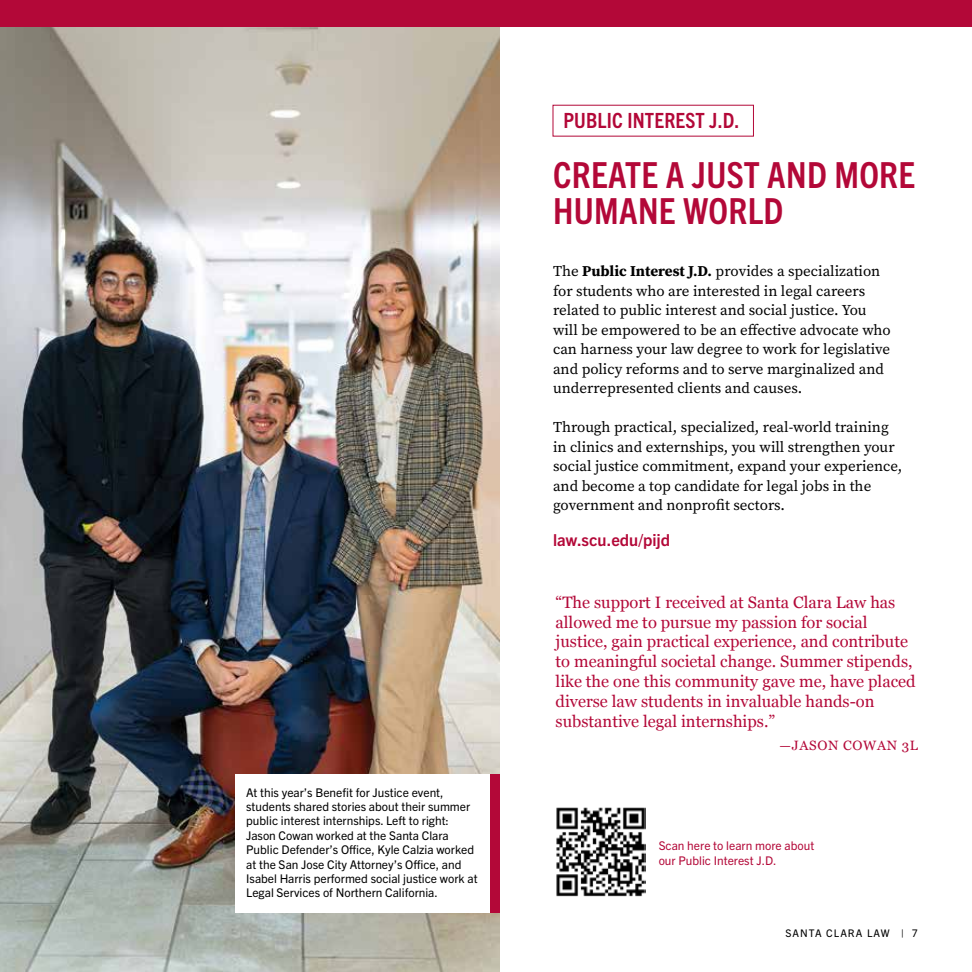
<style>
.page{position:relative;width:972px;height:972px;background:#fff}
.page>*{position:absolute;margin:0;border:0;box-sizing:border-box;transform-origin:0 0}
.t1{font:700 condensed 36px/36px "Trade Gothic Next LT Pro";letter-spacing:.01em;color:#b30838}
.t2{font:700 condensed 21px "Trade Gothic Next LT Pro";letter-spacing:.01em;color:#b30838}
.t3{font:16.5px/19.8px "Georgia";color:#b30838}
.t4{font:700 16.5px "Trade Gothic Next LT Pro";color:#b30838}
.t5{font:15px/19.5px "Source Serif Pro";color:#000}
.t6{font:13.5px "Georgia";letter-spacing:.05em;color:#b30838}
.t7{font:12px/14.4px "Trade Gothic Next LT Pro";color:#000}
.t8{font:12px/14.4px "Trade Gothic Next LT Pro";color:#b30838}
.t9{font:10.5px "Trade Gothic Next LT Pro";letter-spacing:.1em;color:#000}
.s1{font-weight:700}
</style>
<div class="page">
<img style="left:1px;top:27px;width:499px;height:945px">
<img style="left:0;top:27px;width:1px;height:945px">
<div style="left:0;top:0;width:972px;height:27px;background:#b30838"></div>
<img style="left:556px;top:807px;width:90px;height:89px">
<div style="left:235px;top:775px;width:265px;height:138px;background:#fff"></div>
<div style="left:490px;top:775px;width:10px;height:138px;background:#b30838"></div>
<p class="t7" style="left:246px;top:784px;width:233px">At this year’s Benefit for Justice event, students shared stories about their summer public interest internships. Left to right:<br>Jason Cowan worked at the Santa Clara Public Defender’s Office, Kyle Calzia worked at the San Jose City Attorney’s Office, and Isabel Harris performed social justice work at Legal Services of Northern California.</p>
<h2 class="t2" style="left:563px;top:106px;width:178px">PUBLIC INTEREST J.D.</h2>
<h1 class="t1" style="left:553px;top:154px;width:364px">CREATE A JUST AND MORE<br>HUMANE WORLD</h1>
<p class="t5" style="left:553px;top:262px;width:339px">The <span class="s1">Public Interest J.D.</span> provides a specialization for students who are interested in legal careers related to public interest and social justice. You will be empowered to be an effective advocate who can harness your law degree to work for legislative and policy reforms and to serve marginalized and underrepresented clients and causes.</p>
<p class="t5" style="left:553px;top:418px;width:351px">Through practical, specialized, real-world training in clinics and externships, you will strengthen your social justice commitment, expand your experience, and become a top candidate for legal jobs in the government and nonprofit sectors.</p>
<p class="t4" style="left:553px;top:529px;width:119px">law.scu.edu/pijd</p>
<p class="t3" style="left:556px;top:592px;width:361px">“The support I received at Santa Clara Law has allowed me to pursue my passion for social justice, gain practical experience, and contribute to meaningful societal change. Summer stipends, like the one this community gave me, have placed diverse law students in invaluable hands-on substantive legal internships.”</p>
<p class="t6" style="left:780px;top:735px;width:140px">—JASON COWAN 3L</p>
<p class="t8" style="left:659px;top:838px;width:157px">Scan here to learn more about our Public Interest J.D.</p>
<p class="t9" style="left:786px;top:926px;width:134px">SANTA CLARA LAW | 7</p>
</div>
